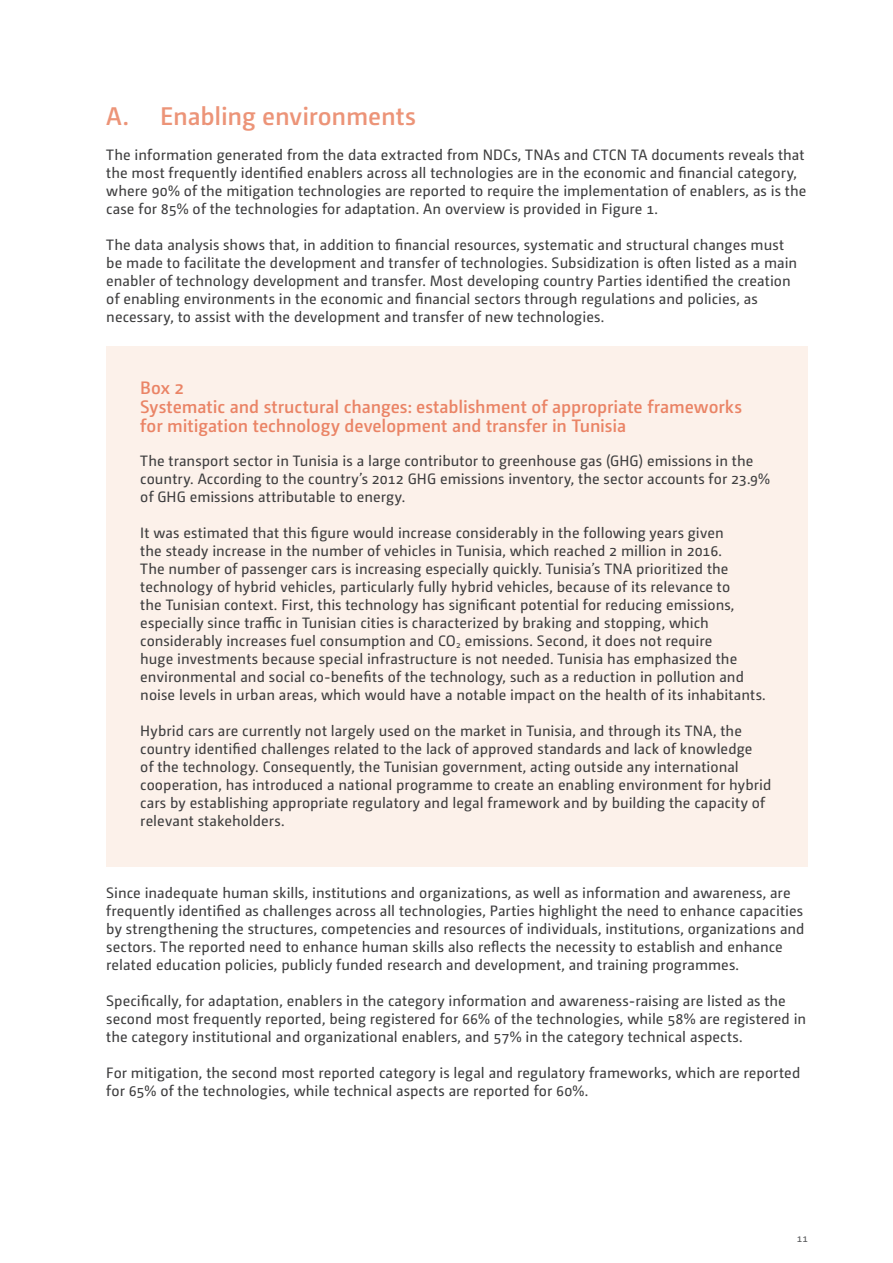
<style>
.page{position:relative;width:893px;height:1263px;background:#fff}
.page>*{position:absolute;margin:0;border:0;box-sizing:border-box;transform-origin:0 0}
.t1{font:600 25.5px "Camingo Dos Pro";letter-spacing:-.005em;color:#ec9478}
.t2{font:600 18px/19px "Camingo Dos Pro";letter-spacing:-.005em;color:#ea8466}
.t3{font:15px/18px "Camingo Dos Pro";letter-spacing:.005em;color:#3e3e3f}
.t4{font:10.5px "Camingo Dos Pro";color:#57585a}
</style>
<div class="page">
<div style="left:106px;top:346px;width:702px;height:520px;background:#fcf1ea"></div>
<h1 class="t1" style="left:106px;top:106px;width:311px">A. Enabling environments</h1>
<p class="t3" style="left:106px;top:147px;width:701px">The information generated from the data extracted from NDCs, TNAs and CTCN TA documents reveals that the most frequently identified enablers across all technologies are in the economic and financial category, where 90% of the mitigation technologies are reported to require the implementation of enablers, as is the case for 85% of the technologies for adaptation. An overview is provided in Figure 1.</p>
<p class="t3" style="left:106px;top:237px;width:692px">The data analysis shows that, in addition to financial resources, systematic and structural changes must be made to facilitate the development and transfer of technologies. Subsidization is often listed as a main enabler of technology development and transfer. Most developing country Parties identified the creation of enabling environments in the economic and financial sectors through regulations and policies, as necessary, to assist with the development and transfer of new technologies.</p>
<p class="t2" style="left:140px;top:380px;width:603px">Box 2<br>Systematic and structural changes: establishment of appropriate frameworks for mitigation technology development and transfer in Tunisia</p>
<p class="t3" style="left:140px;top:453px;width:631px">The transport sector in Tunisia is a large contributor to greenhouse gas (GHG) emissions in the country. According to the country’s 2012 GHG emissions inventory, the sector accounts for 23.9% of GHG emissions attributable to energy.</p>
<p class="t3" style="left:140px;top:525px;width:627px">It was estimated that this figure would increase considerably in the following years given<br>the steady increase in the number of vehicles in Tunisia, which reached 2 million in 2016.<br>The number of passenger cars is increasing especially quickly. Tunisia’s TNA prioritized the technology of hybrid vehicles, particularly fully hybrid vehicles, because of its relevance to<br>the Tunisian context. First, this technology has significant potential for reducing emissions, especially since traffic in Tunisian cities is characterized by braking and stopping, which considerably increases fuel consumption and CO<sub>2</sub> emissions. Second, it does not require<br>huge investments because special infrastructure is not needed. Tunisia has emphasized the environmental and social co-benefits of the technology, such as a reduction in pollution and noise levels in urban areas, which would have a notable impact on the health of its inhabitants.</p>
<p class="t3" style="left:140px;top:723px;width:633px">Hybrid cars are currently not largely used on the market in Tunisia, and through its TNA, the country identified challenges related to the lack of approved standards and lack of knowledge<br>of the technology. Consequently, the Tunisian government, acting outside any international cooperation, has introduced a national programme to create an enabling environment for hybrid cars by establishing appropriate regulatory and legal framework and by building the capacity of relevant stakeholders.</p>
<p class="t3" style="left:106px;top:885px;width:700px">Since inadequate human skills, institutions and organizations, as well as information and awareness, are frequently identified as challenges across all technologies, Parties highlight the need to enhance capacities by strengthening the structures, competencies and resources of individuals, institutions, organizations and sectors. The reported need to enhance human skills also reflects the necessity to establish and enhance related education policies, publicly funded research and development, and training programmes.</p>
<p class="t3" style="left:106px;top:993px;width:701px">Specifically, for adaptation, enablers in the category information and awareness-raising are listed as the second most frequently reported, being registered for 66% of the technologies, while 58% are registered in the category institutional and organizational enablers, and 57% in the category technical aspects.</p>
<p class="t3" style="left:106px;top:1065px;width:695px">For mitigation, the second most reported category is legal and regulatory frameworks, which are reported for 65% of the technologies, while technical aspects are reported for 60%.</p>
<p class="t4" style="left:797px;top:1233px;width:13px">11</p>
</div>
